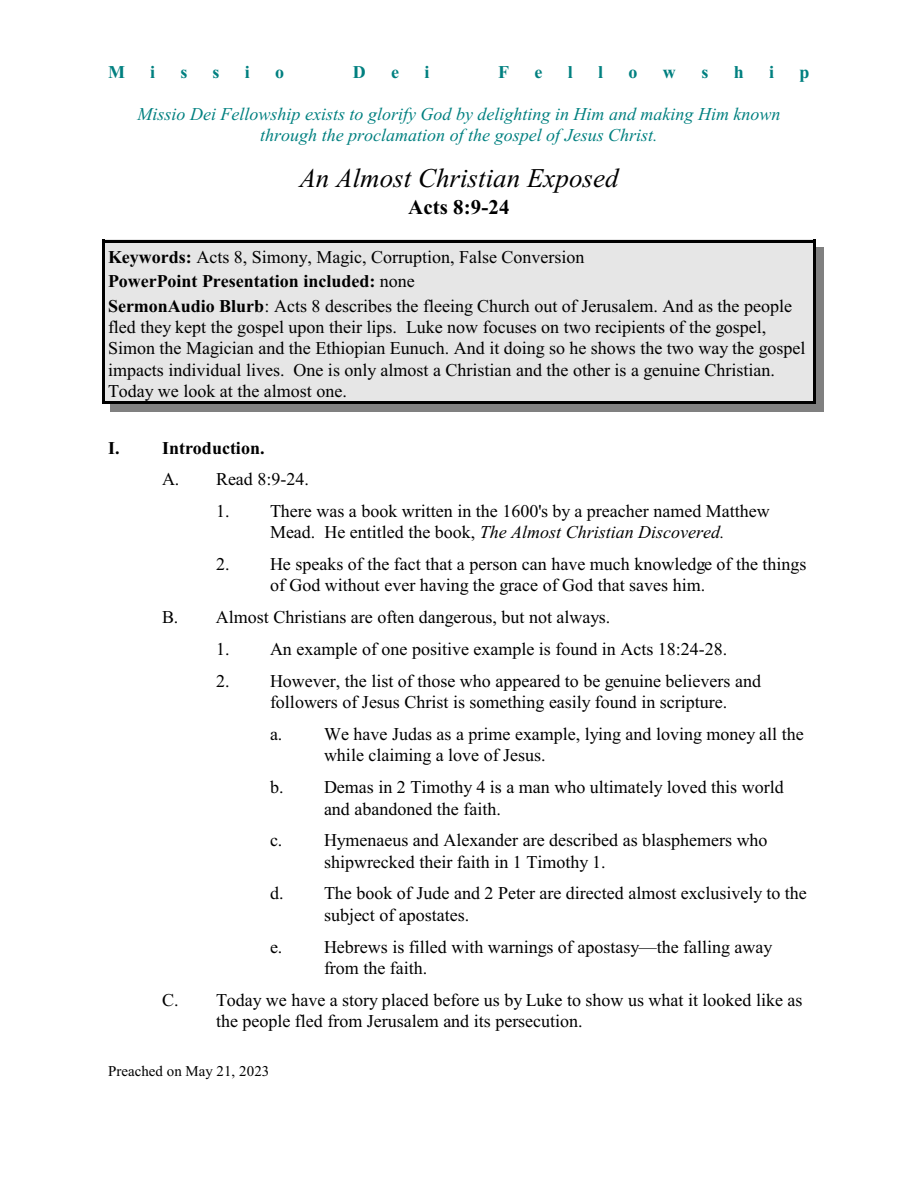
<style>
.page{position:relative;width:918px;height:1188px;background:#fff}
.page>*{position:absolute;margin:0;border:0;box-sizing:border-box;transform-origin:0 0}
.t1{font:italic 27px "Times New Roman";color:#000}
.t2{font:700 21px "Times New Roman";color:#000}
.t3{font:18px/21.3px "Times New Roman";color:#000}
.t4{font:italic 18px/21.3px "Times New Roman";color:#008080;text-align:center}
.t5{font:700 18px "Times New Roman";color:#008080}
.t6{font:700 18px "Times New Roman";color:#000}
.t7{font:15px "Times New Roman";color:#000}
.s1{font-weight:700}
.s2{font-style:italic}
</style>
<div class="page">
<div style="left:102px;top:240px;width:714px;height:30px;background:#e6e6e6"></div>
<hr style="left:102px;top:240px;width:3px;height:33px;background:#000">
<hr style="left:813px;top:240px;width:3px;height:33px;background:#000">
<hr style="left:102px;top:240px;width:714px;height:2px;background:#000">
<div style="left:816px;top:248px;width:8px;height:22px;background:#808080"></div>
<div style="left:102px;top:270px;width:714px;height:25px;background:#e6e6e6"></div>
<hr style="left:102px;top:267px;width:3px;height:30px;background:#000">
<hr style="left:813px;top:267px;width:3px;height:30px;background:#000">
<div style="left:816px;top:270px;width:8px;height:24px;background:#808080"></div>
<div style="left:102px;top:295px;width:714px;height:109px;background:#e6e6e6"></div>
<hr style="left:102px;top:292px;width:3px;height:112px;background:#000">
<hr style="left:813px;top:292px;width:3px;height:112px;background:#000">
<hr style="left:102px;top:401px;width:714px;height:3px;background:#000">
<div style="left:816px;top:295px;width:8px;height:117px;background:#808080"></div>
<div style="left:110px;top:404px;width:713px;height:8px;background:#808080"></div>
<p class="t5" style="left:108px;top:66px;width:18px">M</p>
<p class="t5" style="left:150px;top:66px;width:7px">i</p>
<p class="t5" style="left:180px;top:66px;width:9px">s</p>
<p class="t5" style="left:213px;top:66px;width:9px">s</p>
<p class="t5" style="left:245px;top:66px;width:7px">i</p>
<p class="t5" style="left:275px;top:66px;width:10px">o</p>
<p class="t5" style="left:353px;top:66px;width:14px">D</p>
<p class="t5" style="left:391px;top:66px;width:9px">e</p>
<p class="t5" style="left:425px;top:66px;width:7px">i</p>
<p class="t5" style="left:498px;top:66px;width:12px">F</p>
<p class="t5" style="left:535px;top:66px;width:9px">e</p>
<p class="t5" style="left:568px;top:66px;width:7px">l</p>
<p class="t5" style="left:598px;top:66px;width:7px">l</p>
<p class="t5" style="left:629px;top:66px;width:10px">o</p>
<p class="t5" style="left:663px;top:66px;width:14px">w</p>
<p class="t5" style="left:701px;top:66px;width:9px">s</p>
<p class="t5" style="left:734px;top:66px;width:12px">h</p>
<p class="t5" style="left:769px;top:66px;width:7px">i</p>
<p class="t5" style="left:800px;top:66px;width:12px">p</p>
<p class="t4" style="left:138px;top:105px;width:644px">Missio Dei Fellowship exists to glorify God by delighting in Him and making Him known through the proclamation of the gospel of Jesus Christ.</p>
<h1 class="t1" style="left:299px;top:168px;width:321px">An Almost Christian Exposed</h1>
<p class="t2" style="left:408px;top:200px;width:103px">Acts 8:9-24</p>
<p class="t3" style="left:108px;top:246px;width:686px;line-height:24.6px"><span class="s1">Keywords:</span> Acts 8, Simony, Magic, Corruption, False Conversion<br><span class="s1">PowerPoint Presentation included:</span> none<br><span class="s1">SermonAudio Blurb</span>: Acts 8 describes the fleeing Church out of Jerusalem. And as the people</p>
<p class="t3" style="left:108px;top:318px;width:699px">fled they kept the gospel upon their lips. Luke now focuses on two recipients of the gospel, Simon the Magician and the Ethiopian Eunuch. And it doing so he shows the two way the gospel impacts individual lives. One is only almost a Christian and the other is a genuine Christian.<br>Today we look at the almost one.</p>
<p class="t6" style="left:108px;top:442px;width:158px">I. Introduction.</p>
<p class="t3" style="left:162px;top:470px;width:148px">A. Read 8:9-24.</p>
<p class="t3" style="left:216px;top:502px;width:555px;text-align:center">1. There was a book written in the 1600's by a preacher named Matthew<br>Mead. He entitled the book, <span class="s2">The Almost Christian Discovered.</span></p>
<p class="t3" style="left:270px;top:555px;width:538px;text-indent:-54px">2. He speaks of the fact that a person can have much knowledge of the things of God without ever having the grace of God that saves him.</p>
<p class="t3" style="left:162px;top:608px;width:450px">B. Almost Christians are often dangerous, but not always.</p>
<p class="t3" style="left:216px;top:640px;width:513px">1. An example of one positive example is found in Acts 18:24-28.</p>
<p class="t3" style="left:270px;top:672px;width:493px;text-indent:-54px">2. However, the list of those who appeared to be genuine believers and followers of Jesus Christ is something easily found in scripture.</p>
<p class="t3" style="left:324px;top:725px;width:481px;text-indent:-54px">a. We have Judas as a prime example, lying and loving money all the while claiming a love of Jesus.</p>
<p class="t3" style="left:324px;top:778px;width:461px;text-indent:-54px">b. Demas in 2 Timothy 4 is a man who ultimately loved this world and abandoned the faith.</p>
<p class="t3" style="left:324px;top:831px;width:445px;text-indent:-54px">c. Hymenaeus and Alexander are described as blasphemers who shipwrecked their faith in 1 Timothy 1.</p>
<p class="t3" style="left:324px;top:885px;width:484px;text-indent:-54px">d. The book of Jude and 2 Peter are directed almost exclusively to the subject of apostates.</p>
<p class="t3" style="left:324px;top:938px;width:450px;text-indent:-54px">e. Hebrews is filled with warnings of apostasy—the falling away from the faith.</p>
<p class="t3" style="left:216px;top:991px;width:588px;text-indent:-54px">C. Today we have a story placed before us by Luke to show us what it looked like as the people fled from Jerusalem and its persecution.</p>
<p class="t7" style="left:108px;top:1066px;width:163px">Preached on May 21, 2023</p>
</div>
